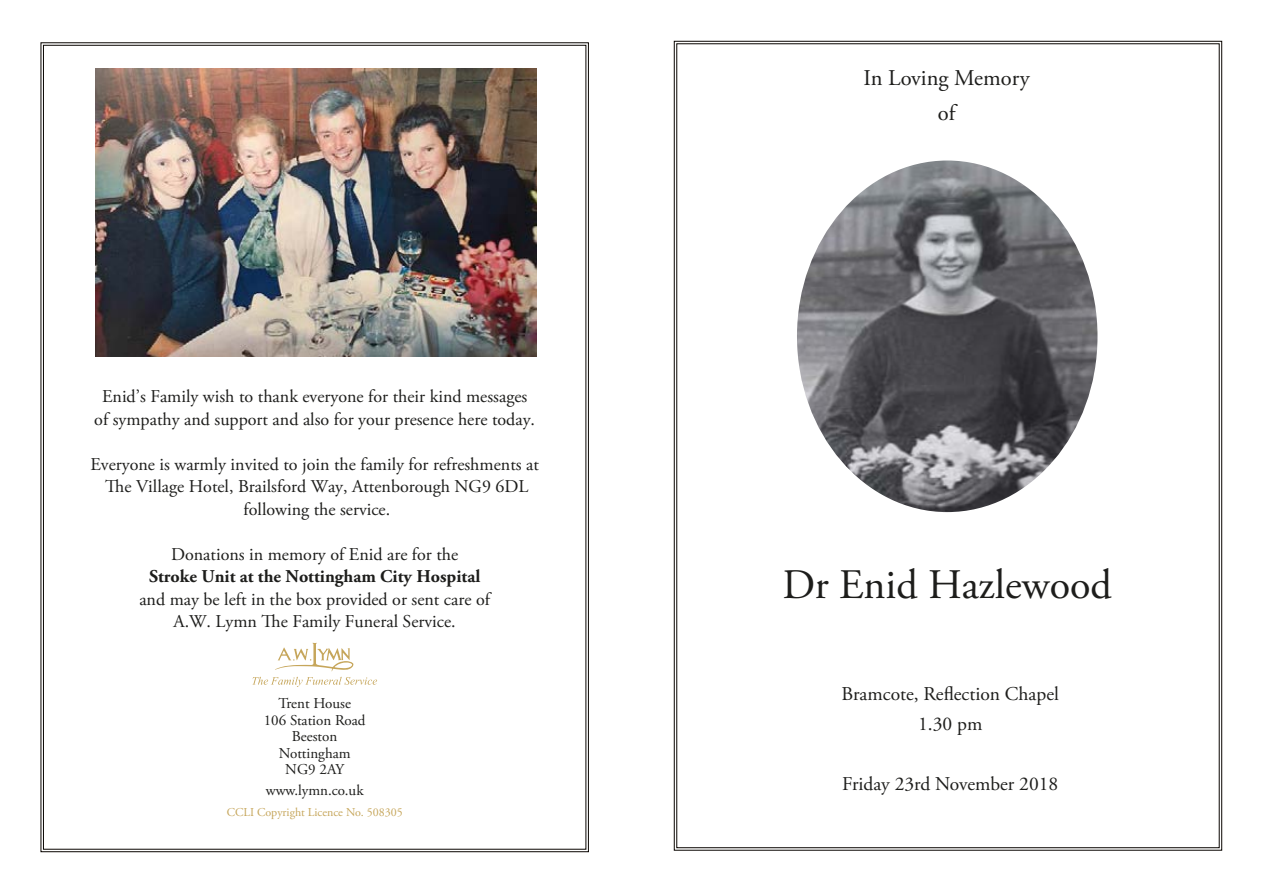
<style>
.page{position:relative;width:1263px;height:893px;background:#fff}
.page>*{position:absolute;margin:0;border:0;box-sizing:border-box;transform-origin:0 0}
.t1{font:42px "Adobe Garamond Pro";color:#1d1d1b}
.t2{font:22.5px/34.5px "Adobe Garamond Pro";color:#1d1d1b;text-align:center}
.t3{font:19.5px/30px "Adobe Garamond Pro";color:#1d1d1b;text-align:center}
.t4{font:18px/22.5px "Adobe Garamond Pro";color:#1d1d1b;text-align:center}
.t5{font:700 18px "Adobe Garamond Pro";color:#1d1d1b}
.t6{font:15px/16.5px "Adobe Garamond Pro";color:#1d1d1b;text-align:center}
.t7{font:12px "Adobe Garamond Pro";color:#c6a65b}
</style>
<div class="page">
<svg style="left:674px;top:41px;width:548px;height:810px"></svg>
<div style="left:831px;top:674px;width:239px;height:132px;background:#fff"></div>
<img style="left:797px;top:161px;width:300px;height:351px">
<img style="left:40px;top:42px;width:549px;height:810px">
<p class="t4" style="left:94px;top:386px;width:442px">Enid’s Family wish to thank everyone for their kind messages of sympathy and support and also for your presence here today.</p>
<p class="t4" style="left:90px;top:453px;width:450px">Everyone is warmly invited to join the family for refreshments at<br>The Village Hotel, Brailsford Way, Attenborough NG9 6DL following the service.</p>
<p class="t4" style="left:171px;top:543px;width:289px">Donations in memory of Enid are for the</p>
<p class="t5" style="left:149px;top:566px;width:333px">Stroke Unit at the Nottingham City Hospital</p>
<p class="t4" style="left:139px;top:588px;width:352px">and may be left in the box provided or sent care of<br>A.W. Lymn The Family Funeral Service.</p>
<p class="t6" style="left:264px;top:696px;width:103px">Trent House<br>106 Station Road<br>Beeston<br>Nottingham<br>NG9 2AY</p>
<p class="t6" style="left:266px;top:782px;width:99px">www.lymn.co.uk</p>
<p class="t7" style="left:227px;top:805px;width:178px">CCLI Copyright Licence No. 508305</p>
<p class="t2" style="left:863px;top:62px;width:168px">In Loving Memory of</p>
<h1 class="t1" style="left:782px;top:560px;width:331px">Dr Enid Hazlewood</h1>
<p class="t3" style="left:841px;top:679px;width:219px">Bramcote, Reflection Chapel<br>1.30 pm</p>
<p class="t3" style="left:842px;top:769px;width:218px">Friday 23rd November 2018</p>
</div>
